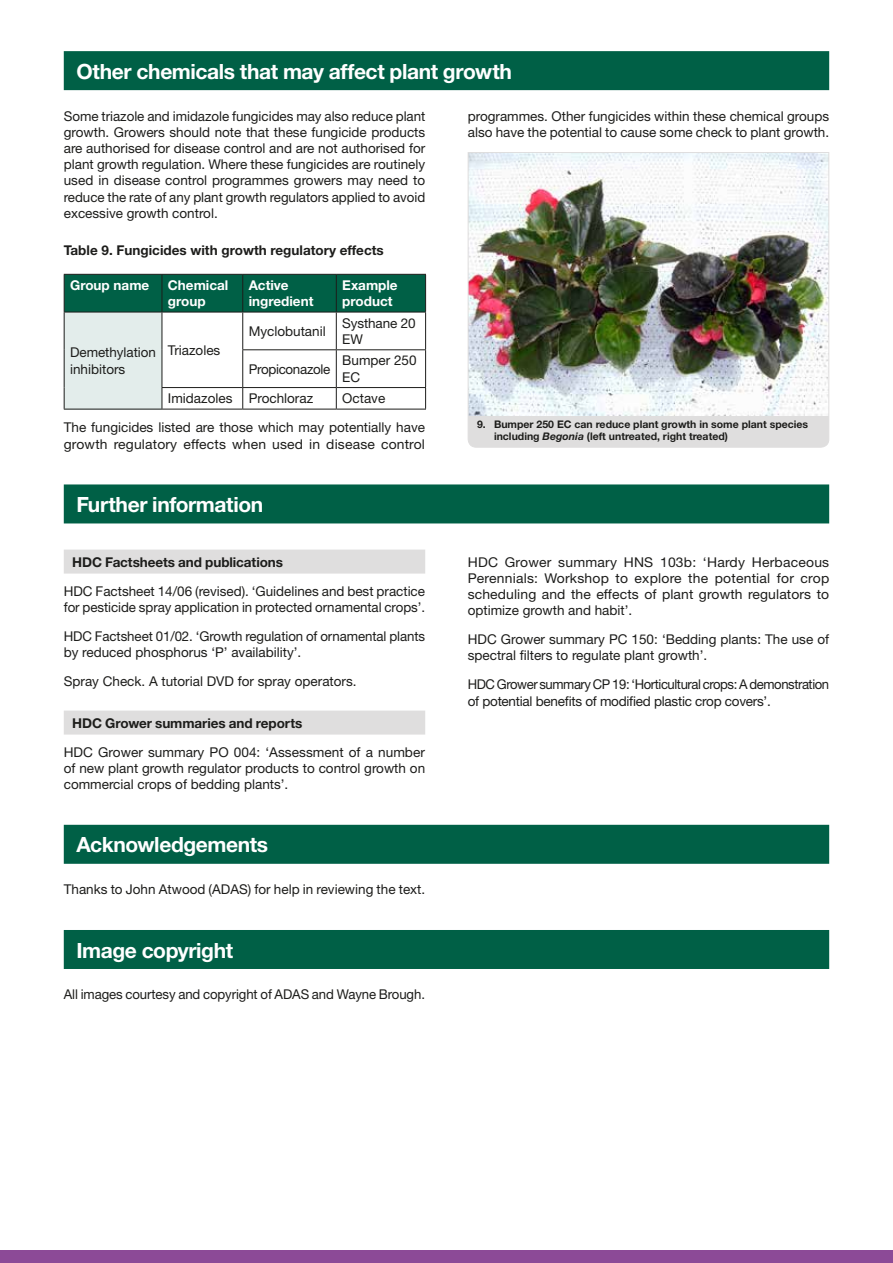
<style>
.page{position:relative;width:893px;height:1263px;background:#fff}
.page>*{position:absolute;margin:0;border:0;box-sizing:border-box;transform-origin:0 0}
.t1{font:700 21px "Helvetica Neue LT Std";letter-spacing:-.02em;color:#fff}
.t2{font:13.5px/16.2px "Helvetica Neue LT Std";color:#1d1d1b}
.t3{font:13.5px/16.2px "Helvetica Neue LT Std";letter-spacing:-.03em;color:#1d1d1b}
.t4{font:700 13.5px "Helvetica Neue LT Std";letter-spacing:-.005em;color:#1d1d1b}
.t5{font:700 13.5px/16.2px "Helvetica Neue LT Std";color:#fff}
.t6{font:13.5px "Helvetica Neue LT Std";letter-spacing:-.02em;color:#1d1d1b}
.t7{font:700 10.5px/12.6px "Helvetica Neue LT Std";color:#1d1d1b}
.s1{font-style:italic}
</style>
<div class="page">
<div style="left:0;top:1250px;width:893px;height:13px;background:#8c4a97"></div>
<div style="left:64px;top:51px;width:765px;height:39px;background:#006046"></div>
<div style="left:65px;top:275px;width:360px;height:37px;background:#006046"></div>
<div style="left:64px;top:312px;width:98px;height:97px;background:#e3edeb"></div>
<hr style="left:64px;top:274px;width:98px;height:1px;background:#1d1d1b">
<hr style="left:64px;top:275px;width:1px;height:37px;background:#1d1d1b">
<hr style="left:162px;top:274px;width:81px;height:1px;background:#1d1d1b">
<hr style="left:162px;top:275px;width:1px;height:37px;background:#1d1d1b">
<hr style="left:243px;top:274px;width:93px;height:1px;background:#1d1d1b">
<hr style="left:242px;top:275px;width:1px;height:37px;background:#1d1d1b">
<hr style="left:336px;top:274px;width:90px;height:1px;background:#1d1d1b">
<hr style="left:336px;top:275px;width:1px;height:37px;background:#1d1d1b">
<hr style="left:425px;top:275px;width:1px;height:37px;background:#1d1d1b">
<hr style="left:64px;top:312px;width:98px;height:1px;background:#1d1d1b">
<hr style="left:64px;top:312px;width:1px;height:38px;background:#1d1d1b">
<hr style="left:64px;top:350px;width:1px;height:38px;background:#1d1d1b">
<svg style="left:64px;top:388px;width:1px;height:21px"></svg>
<hr style="left:64px;top:409px;width:98px;height:1px;background:#1d1d1b">
<hr style="left:162px;top:312px;width:81px;height:1px;background:#1d1d1b">
<hr style="left:162px;top:312px;width:1px;height:38px;background:#1d1d1b">
<hr style="left:162px;top:350px;width:1px;height:37px;background:#1d1d1b">
<hr style="left:243px;top:312px;width:93px;height:1px;background:#1d1d1b">
<hr style="left:242px;top:312px;width:1px;height:37px;background:#1d1d1b">
<hr style="left:336px;top:312px;width:90px;height:1px;background:#1d1d1b">
<hr style="left:336px;top:312px;width:1px;height:37px;background:#1d1d1b">
<hr style="left:425px;top:312px;width:1px;height:37px;background:#1d1d1b">
<hr style="left:242px;top:349px;width:94px;height:1px;background:#1d1d1b">
<hr style="left:242px;top:350px;width:1px;height:37px;background:#1d1d1b">
<hr style="left:336px;top:349px;width:90px;height:1px;background:#1d1d1b">
<hr style="left:336px;top:350px;width:1px;height:37px;background:#1d1d1b">
<hr style="left:425px;top:350px;width:1px;height:37px;background:#1d1d1b">
<hr style="left:162px;top:387px;width:81px;height:1px;background:#1d1d1b">
<svg style="left:162px;top:388px;width:1px;height:21px"></svg>
<hr style="left:243px;top:387px;width:93px;height:1px;background:#1d1d1b">
<svg style="left:242px;top:388px;width:1px;height:21px"></svg>
<hr style="left:336px;top:387px;width:90px;height:1px;background:#1d1d1b">
<svg style="left:336px;top:388px;width:1px;height:21px"></svg>
<svg style="left:425px;top:388px;width:1px;height:21px"></svg>
<hr style="left:162px;top:409px;width:81px;height:1px;background:#1d1d1b">
<hr style="left:243px;top:409px;width:93px;height:1px;background:#1d1d1b">
<hr style="left:336px;top:409px;width:90px;height:1px;background:#1d1d1b">
<img style="left:467px;top:152px;width:363px;height:296px">
<div style="left:64px;top:484px;width:765px;height:39px;background:#006046"></div>
<div style="left:64px;top:550px;width:361px;height:24px;background:#dfdede"></div>
<div style="left:64px;top:710px;width:361px;height:24px;background:#dfdede"></div>
<div style="left:64px;top:825px;width:765px;height:39px;background:#006046"></div>
<div style="left:64px;top:930px;width:765px;height:39px;background:#006046"></div>
<h1 class="t1" style="left:77px;top:58px;width:437px">Other chemicals that may affect plant growth</h1>
<p class="t2" style="left:64px;top:107px;width:363px;text-align:justify">Some triazole and imidazole fungicides may also reduce plant growth. Growers should note that these fungicide products are authorised for disease control and are not authorised for plant growth regulation. Where these fungicides are routinely used in disease control programmes growers may need to reduce the rate of any plant growth regulators applied to avoid excessive growth control.</p>
<p class="t4" style="left:64px;top:242px;width:321px">Table 9. Fungicides with growth regulatory effects</p>
<p class="t5" style="left:70px;top:277px;width:81px">Group name</p>
<p class="t5" style="left:168px;top:277px;width:62px">Chemical group</p>
<p class="t5" style="left:249px;top:277px;width:66px">Active ingredient</p>
<p class="t5" style="left:342px;top:277px;width:57px">Example product</p>
<p class="t2" style="left:70px;top:344px;width:87px">Demethylation inhibitors</p>
<p class="t2" style="left:168px;top:342px;width:54px">Triazoles</p>
<p class="t2" style="left:468px;top:107px;width:363px">programmes. Other fungicides within these chemical groups also have the potential to cause some check to plant growth.</p>
<p class="t2" style="left:249px;top:323px;width:79px">Myclobutanil</p>
<p class="t2" style="left:342px;top:315px;width:75px">Systhane 20<br>EW</p>
<p class="t6" style="left:249px;top:361px;width:83px">Propiconazole</p>
<p class="t2" style="left:342px;top:352px;width:76px">Bumper 250<br>EC</p>
<p class="t2" style="left:168px;top:390px;width:147px">Imidazoles Prochloraz</p>
<p class="t2" style="left:64px;top:383px;width:363px;line-height:29.2px;text-indent:278px">Octave<br>The fungicides listed are those which may potentially have</p>
<p class="t2" style="left:64px;top:436px;width:363px">growth regulatory effects when used in disease control</p>
<p class="t7" style="left:494px;top:417px;width:316px;text-indent:-17px">9. Bumper 250 EC can reduce plant growth in some plant species including <span class="s1">Begonia</span> (left untreated, right treated)</p>
<h1 class="t1" style="left:77px;top:492px;width:188px">Further information</h1>
<p class="t4" style="left:72px;top:553px;width:212px">HDC Factsheets and publications</p>
<p class="t2" style="left:64px;top:582px;width:363px">HDC Factsheet 14/06 (revised). ‘Guidelines and best practice for pesticide spray application in protected ornamental crops’.</p>
<p class="t2" style="left:64px;top:628px;width:363px">HDC Factsheet 01/02. ‘Growth regulation of ornamental plants by reduced phosphorus ‘P’ availability’.</p>
<p class="t2" style="left:64px;top:673px;width:294px">Spray Check. A tutorial DVD for spray operators.</p>
<p class="t4" style="left:72px;top:714px;width:232px">HDC Grower summaries and reports</p>
<p class="t2" style="left:64px;top:743px;width:363px;text-align:justify">HDC Grower summary PO 004: ‘Assessment of a number of new plant growth regulator products to control growth on commercial crops of bedding plants’.</p>
<h1 class="t1" style="left:77px;top:832px;width:193px">Acknowledgements</h1>
<p class="t2" style="left:64px;top:881px;width:363px">Thanks to John Atwood (ADAS) for help in reviewing the text.</p>
<h1 class="t1" style="left:77px;top:937px;width:158px">Image copyright</h1>
<p class="t2" style="left:64px;top:986px;width:363px">All images courtesy and copyright of ADAS and Wayne Brough.</p>
<p class="t2" style="left:468px;top:553px;width:363px;text-align:justify">HDC Grower summary HNS 103b: ‘Hardy Herbaceous Perennials: Workshop to explore the potential for crop scheduling and the effects of plant growth regulators to optimize growth and habit’.</p>
<p class="t2" style="left:468px;top:631px;width:363px">HDC Grower summary PC 150: ‘Bedding plants: The use of spectral filters to regulate plant growth’.</p>
<p class="t3" style="left:468px;top:676px;width:363px">HDC Grower summary CP 19: ‘Horticultural crops: A demonstration of potential benefits of modified plastic crop covers’.</p>
</div>
